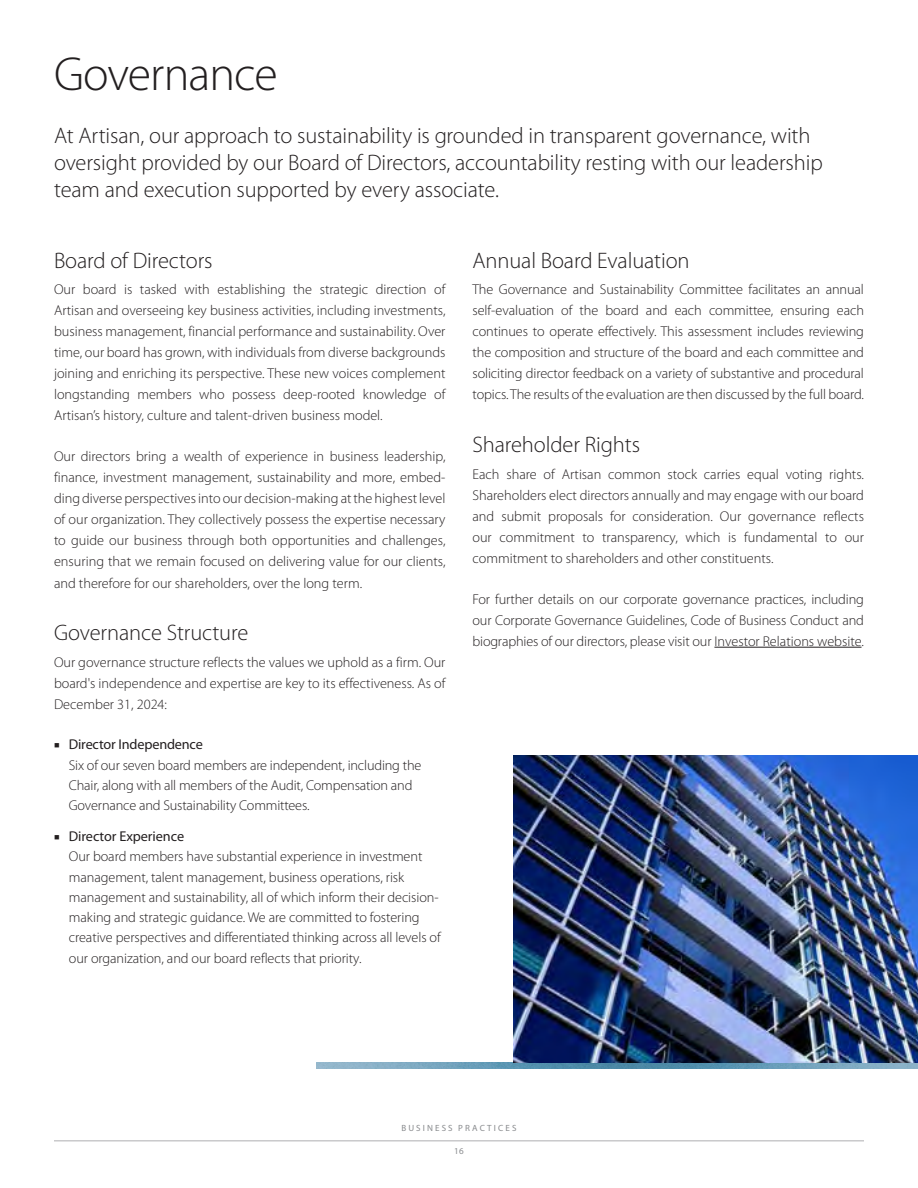
<style>
.page{position:relative;width:918px;height:1188px;background:#fff}
.page>*{position:absolute;margin:0;border:0;box-sizing:border-box;transform-origin:0 0}
.Main_Heading{font:300 48px "Myriad Pro";letter-spacing:-.02em;color:#231f20}
.Heading_2{font:300 22.5px/27px "Myriad Pro";letter-spacing:-.005em;color:#231f20}
.Body{font:300 14.25px/21px "Myriad Pro";color:#231f20;text-align:justify}
.Bullet{font:300 14.25px/20.2px "Myriad Pro";letter-spacing:-.005em;color:#231f20}
.t1{font:9px "Myriad Pro";letter-spacing:.235em;color:#898b8e}
.s1{font-weight:400}
</style>
<div class="page">
<hr style="left:714px;top:647px;width:148px;height:1px;background:#231f20">
<img style="left:316px;top:1062px;width:602px;height:7px">
<img style="left:513px;top:756px;width:405px;height:306px">
<hr style="left:54px;top:1140px;width:810px;height:1px;background:#afafb1">
<p class="Main_Heading" style="left:54px;top:48px;width:225px">Governance</p>
<p class="Heading_2" style="left:54px;top:122px;width:770px">At Artisan, our approach to sustainability is grounded in transparent governance, with oversight provided by our Board of Directors, accountability resting with our leadership team and execution supported by every associate.</p>
<p class="Heading_2" style="left:54px;top:247px;width:160px">Board of Directors</p>
<p class="Body" style="left:54px;top:279px;width:393px">Our board is tasked with establishing the strategic direction of Artisan and overseeing key business activities, including investments, business management, financial performance and sustainability. Over time, our board has grown, with individuals from diverse backgrounds joining and enriching its perspective. These new voices complement longstanding members who possess deep-rooted knowledge of Artisan’s history, culture and talent-driven business model.</p>
<p class="Body" style="left:54px;top:446px;width:393px">Our directors bring a wealth of experience in business leadership, finance, investment management, sustainability and more, embed&shy;ding diverse perspectives into our decision-making at the highest level of our organization. They collectively possess the expertise necessary to guide our business through both opportunities and challenges, ensuring that we remain focused on delivering value for our clients, and therefore for our shareholders, over the long term.</p>
<p class="Heading_2" style="left:54px;top:620px;width:196px">Governance Structure</p>
<p class="Body" style="left:54px;top:652px;width:393px">Our governance structure reflects the values we uphold as a firm. Our board's independence and expertise are key to its effectiveness. As of December 31, 2024:</p>
<p class="Bullet" style="left:69px;top:735px;width:354px"><span class="s1">Director Independence<br></span>Six of our seven board members are independent, including the Chair, along with all members of the Audit, Compensation and Governance and Sustainability Committees.</p>
<p class="Bullet" style="left:69px;top:826px;width:374px"><span class="s1">Director Experience<br></span>Our board members have substantial experience in investment management, talent management, business operations, risk management and sustainability, all of which inform their decision&shy;making and strategic guidance. We are committed to fostering creative perspectives and differentiated thinking across all levels of our organization, and our board reflects that priority.</p>
<p class="Heading_2" style="left:472px;top:247px;width:219px">Annual Board Evaluation</p>
<p class="Body" style="left:472px;top:279px;width:393px">The Governance and Sustainability Committee facilitates an annual self-evaluation of the board and each committee, ensuring each continues to operate effectively. This assessment includes reviewing the composition and structure of the board and each committee and soliciting director feedback on a variety of substantive and procedural topics. The results of the evaluation are then discussed by the full board.</p>
<p class="Heading_2" style="left:472px;top:431px;width:169px">Shareholder Rights</p>
<p class="Body" style="left:472px;top:464px;width:393px">Each share of Artisan common stock carries equal voting rights.<br>Shareholders elect directors annually and may engage with our board and submit proposals for consideration. Our governance reflects our commitment to transparency, which is fundamental to our commitment to shareholders and other constituents.</p>
<p class="Body" style="left:472px;top:589px;width:393px">For further details on our corporate governance practices, including our Corporate Governance Guidelines, Code of Business Conduct and biographies of our directors, please visit our Investor Relations website.</p>
<p class="t1" style="left:401px;top:1123px;width:117px">BUSINESS PRACTICES</p>
<p class="t1" style="left:454px;top:1146px;width:11px">16</p>
</div>
